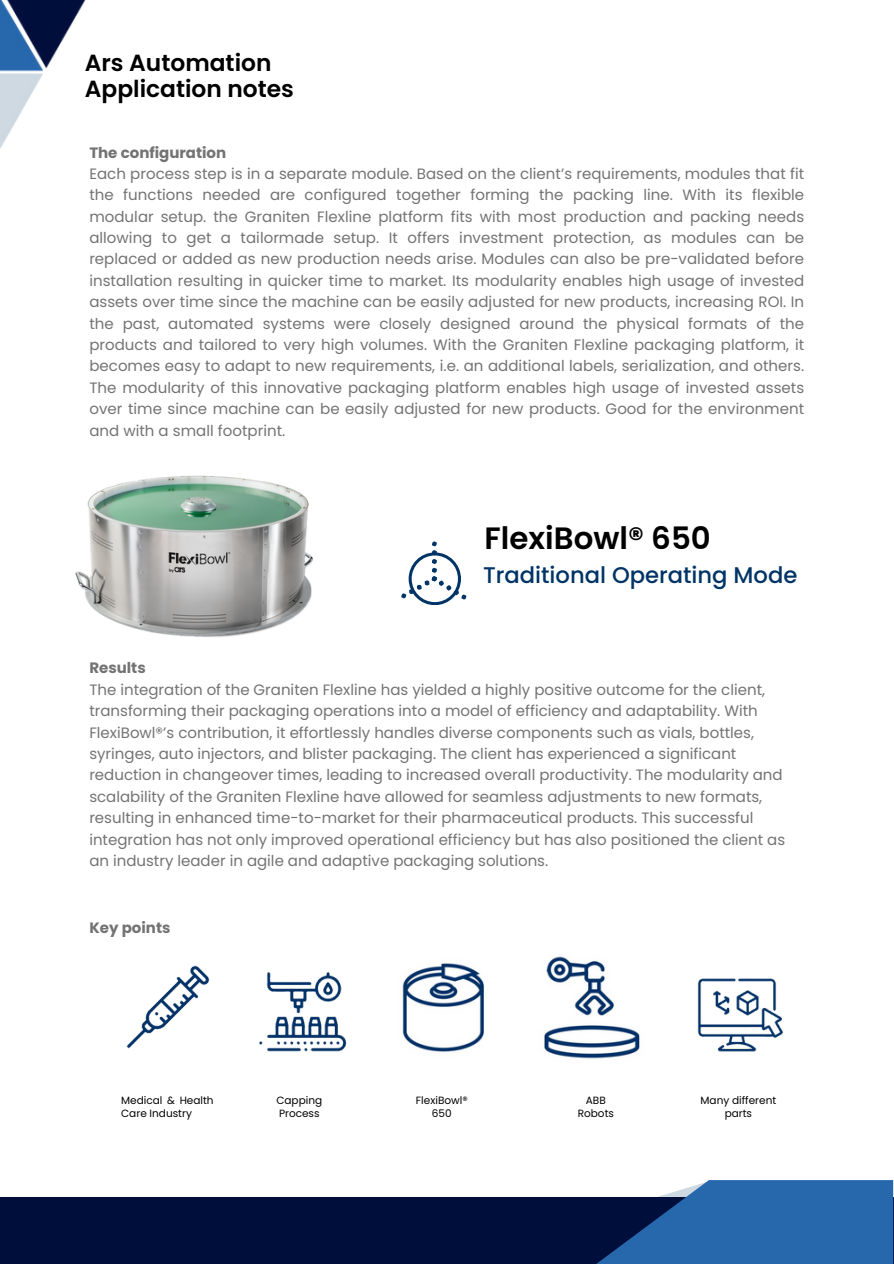
<style>
.page{position:relative;width:894px;height:1264px;background:#fff}
.page>*{position:absolute;margin:0;border:0;box-sizing:border-box;transform-origin:0 0}
.t1{font:600 30.9px "Poppins";color:#000}
.t2{font:600 23.4px/25.8px "Poppins";color:#000}
.t3{font:500 22.65px "Poppins";color:#003466}
.t4{font:15px/21.3px "Poppins";color:#737373}
.t5{font:700 15px "Poppins";color:#737373}
.t6{font:10.5px/13.5px "Poppins";color:#000;text-align:center}
.s1{font-weight:700}
</style>
<div class="page">
<div style="left:0;top:1197px;width:892px;height:66px;background:#000e3c"></div>
<svg style="left:598px;top:1180px;width:294px;height:83px"></svg>
<img style="left:0;top:0;width:86px;height:149px">
<img style="left:75px;top:475px;width:238px;height:162px">
<svg style="left:411px;top:554px;width:48px;height:14px"></svg>
<svg style="left:401px;top:568px;width:22px;height:35px"></svg>
<svg style="left:423px;top:568px;width:44px;height:37px"></svg>
<svg style="left:423px;top:541px;width:21px;height:48px"></svg>
<img style="left:402px;top:956px;width:238px;height:103px">
<div style="left:68px;top:32px;width:53px;height:148px;background:#fff"></div>
<img style="left:126px;top:965px;width:84px;height:84px">
<img style="left:259px;top:972px;width:88px;height:80px">
<img style="left:697px;top:978px;width:87px;height:74px">
<p class="t2" style="left:85px;top:50px;width:211px">Ars Automation<br>Application notes</p>
<p class="t4" style="left:89px;top:142px;width:716px"><span class="s1">The configuration<br></span>Each process step is in a separate module. Based on the client’s requirements, modules that fit the functions needed are configured together forming the packing line. With its flexible modular setup. the Graniten Flexline platform fits with most production and packing needs allowing to get a tailormade setup. It offers investment protection, as modules can be replaced or added as new production needs arise. Modules can also be pre-validated before installation resulting in quicker time to market. Its modularity enables high usage of invested assets over time since the machine can be easily adjusted for new products, increasing ROI. In the past, automated systems were closely designed around the physical formats of the products and tailored to very high volumes. With the Graniten Flexline packaging platform, it becomes easy to adapt to new requirements, i.e. an additional labels, serialization, and others.<br>The modularity of this innovative packaging platform enables high usage of invested assets over time since machine can be easily adjusted for new products. Good for the environment and with a small footprint.</p>
<p class="t1" style="left:484px;top:517px;width:228px">FlexiBowl® 650</p>
<h1 class="t3" style="left:483px;top:559px;width:316px">Traditional Operating Mode</h1>
<p class="t4" style="left:89px;top:657px;width:697px"><span class="s1">Results<br></span>The integration of the Graniten Flexline has yielded a highly positive outcome for the client, transforming their packaging operations into a model of efficiency and adaptability. With FlexiBowl®’s contribution, it effortlessly handles diverse components such as vials, bottles, syringes, auto injectors, and blister packaging. The client has experienced a significant reduction in changeover times, leading to increased overall productivity. The modularity and scalability of the Graniten Flexline have allowed for seamless adjustments to new formats, resulting in enhanced time-to-market for their pharmaceutical products. This successful integration has not only improved operational efficiency but has also positioned the client as an industry leader in agile and adaptive packaging solutions.</p>
<p class="t5" style="left:89px;top:917px;width:83px">Key points</p>
<p class="t6" style="left:121px;top:1093px;width:94px;text-align:left">Medical &amp; Health<br>Care Industry</p>
<h2 class="t6" style="left:276px;top:1093px;width:47px;text-align:left">Capping<br>Process</h2>
<h4 class="t6" style="left:416px;top:1093px;width:53px">FlexiBowl®<br>650</h4>
<h3 class="t6" style="left:577px;top:1093px;width:38px">ABB<br>Robots</h3>
<p class="t6" style="left:700px;top:1093px;width:77px">Many different parts</p>
</div>
